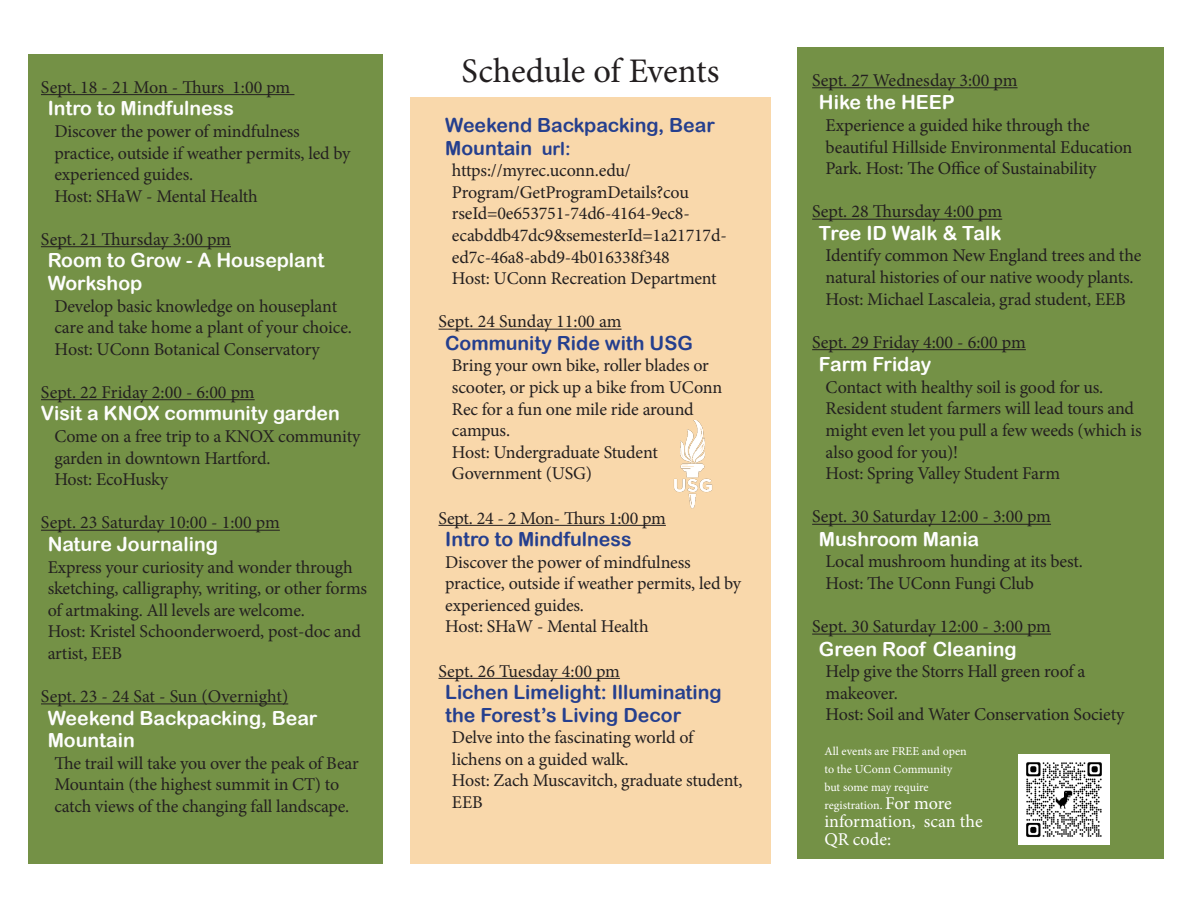
<style>
.page{position:relative;width:1188px;height:918px;background:#fff}
.page>*{position:absolute;margin:0;border:0;box-sizing:border-box;transform-origin:0 0}
.t1{font:34.5px "Minion Pro";letter-spacing:-.005em;color:#231f20}
.t2{font:19.5px/22.5px "Arial Rounded MT Bold";color:#fff}
.t3{font:19.5px/22.5px "Arial Rounded MT Bold";color:#253f8e}
.t4{font:18px/21.6px "Minion Pro";letter-spacing:-.01em;color:#231f20}
.t5{font:18px/18px "Minion Pro";color:#fff}
.t6{font:12px/18px "Minion Pro";color:#fff}
.s1{font-size:18px}
</style>
<div class="page">
<div style="left:410px;top:96px;width:361px;height:768px;background:#f9d8ab"></div>
<div style="left:797px;top:47px;width:367px;height:812px;background:#749146"></div>
<div style="left:28px;top:54px;width:355px;height:810px;background:#749146"></div>
<hr style="left:41px;top:94px;width:253px;height:1px;background:#231f20">
<hr style="left:41px;top:246px;width:190px;height:1px;background:#231f20">
<hr style="left:41px;top:399px;width:214px;height:1px;background:#231f20">
<hr style="left:41px;top:530px;width:239px;height:1px;background:#231f20">
<hr style="left:41px;top:703px;width:247px;height:1px;background:#231f20">
<hr style="left:812px;top:87px;width:206px;height:1px;background:#231f20">
<hr style="left:812px;top:219px;width:190px;height:1px;background:#231f20">
<hr style="left:812px;top:349px;width:214px;height:1px;background:#231f20">
<hr style="left:812px;top:524px;width:239px;height:1px;background:#231f20">
<hr style="left:812px;top:634px;width:239px;height:1px;background:#231f20">
<hr style="left:438px;top:329px;width:184px;height:1px;background:#231f20">
<hr style="left:438px;top:525px;width:228px;height:1px;background:#231f20">
<hr style="left:438px;top:678px;width:182px;height:1px;background:#231f20">
<img style="left:1019px;top:754px;width:90px;height:91px">
<img style="left:674px;top:421px;width:39px;height:88px">
<p class="t4" style="left:41px;top:76px;width:251px">Sept. 18 - 21 Mon - Thurs 1:00 pm</p>
<p class="t2" style="left:48px;top:97px;width:188px">Intro to Mindfulness</p>
<p class="t4" style="left:54px;top:120px;width:297px">Discover the power of mindfulness practice, outside if weather permits, led by experienced guides.<br>Host: SHaW - Mental Health</p>
<p class="t4" style="left:41px;top:228px;width:192px">Sept. 21 Thursday 3:00 pm</p>
<p class="t2" style="left:48px;top:249px;width:278px">Room to Grow - A Houseplant<br>Workshop</p>
<p class="t4" style="left:54px;top:295px;width:299px">Develop basic knowledge on houseplant care and take home a plant of your choice.<br>Host: UConn Botanical Conservatory</p>
<p class="t4" style="left:41px;top:381px;width:215px">Sept. 22 Friday 2:00 - 6:00 pm</p>
<p class="t2" style="left:41px;top:402px;width:301px">Visit a KNOX community garden</p>
<p class="t4" style="left:54px;top:426px;width:307px">Come on a free trip to a KNOX community garden in downtown Hartford.<br>Host: EcoHusky</p>
<p class="t4" style="left:41px;top:512px;width:240px">Sept. 23 Saturday 10:00 - 1:00 pm</p>
<p class="t2" style="left:48px;top:533px;width:172px">Nature Journaling</p>
<p class="t4" style="left:48px;top:556px;width:321px">Express your curiosity and wonder through sketching, calligraphy, writing, or other forms of artmaking. All levels are welcome.<br>Host: Kristel Schoonderwoerd, post-doc and artist, EEB</p>
<p class="t4" style="left:41px;top:686px;width:249px">Sept. 23 - 24 Sat - Sun (Overnight)</p>
<p class="t2" style="left:48px;top:706px;width:271px">Weekend Backpacking, Bear<br>Mountain</p>
<p class="t4" style="left:54px;top:752px;width:306px">The trail will take you over the peak of Bear<br>Mountain (the highest summit in CT) to catch views of the changing fall landscape.</p>
<p class="t1" style="left:462px;top:48px;width:259px">Schedule of Events</p>
<p class="t3" style="left:445px;top:114px;width:271px">Weekend Backpacking, Bear<br>Mountain <span class="s1">url:</span></p>
<p class="t4" style="left:452px;top:160px;width:276px">https://myrec.uconn.edu/ Program/GetProgramDetails?cou rseId=0e653751-74d6-4164-9ec8- ecabddb47dc9&amp;semesterId=1a21717d&shy;ed7c-46a8-abd9-4b016338f348</p>
<p class="t4" style="left:452px;top:268px;width:266px">Host: UConn Recreation Department</p>
<p class="t4" style="left:438px;top:311px;width:185px">Sept. 24 Sunday 11:00 am</p>
<p class="t3" style="left:445px;top:331px;width:249px">Community Ride with USG</p>
<p class="t4" style="left:452px;top:355px;width:272px">Bring your own bike, roller blades or scooter, or pick up a bike from UConn<br>Rec for a fun one mile ride around campus.</p>
<p class="t4" style="left:452px;top:441px;width:207px">Host: Undergraduate Student<br>Government (USG)</p>
<p class="t4" style="left:438px;top:507px;width:229px">Sept. 24 - 2 Mon- Thurs 1:00 pm</p>
<p class="t3" style="left:445px;top:528px;width:188px">Intro to Mindfulness</p>
<p class="t4" style="left:445px;top:551px;width:297px">Discover the power of mindfulness practice, outside if weather permits, led by experienced guides.</p>
<p class="t4" style="left:445px;top:616px;width:205px">Host: SHaW - Mental Health</p>
<p class="t4" style="left:438px;top:660px;width:183px">Sept. 26 Tuesday 4:00 pm</p>
<p class="t3" style="left:445px;top:681px;width:278px">Lichen Limelight: Illuminating the Forest’s Living Decor</p>
<p class="t4" style="left:452px;top:727px;width:243px">Delve into the fascinating world of lichens on a guided walk.</p>
<p class="t4" style="left:452px;top:770px;width:292px">Host: Zach Muscavitch, graduate student,<br>EEB</p>
<p class="t4" style="left:812px;top:70px;width:207px">Sept. 27 Wednesday 3:00 pm</p>
<p class="t2" style="left:819px;top:91px;width:137px">Hike the HEEP</p>
<p class="t4" style="left:826px;top:115px;width:308px">Experience a guided hike through the beautiful Hillside Environmental Education<br>Park. Host: The Office of Sustainability</p>
<p class="t4" style="left:812px;top:201px;width:192px">Sept. 28 Thursday 4:00 pm</p>
<p class="t2" style="left:819px;top:221px;width:184px">Tree ID Walk &amp; Talk</p>
<p class="t4" style="left:826px;top:245px;width:317px">Identify common New England trees and the natural histories of our native woody plants.</p>
<p class="t4" style="left:826px;top:288px;width:302px">Host: Michael Lascaleia, grad student, EEB</p>
<p class="t4" style="left:812px;top:331px;width:215px">Sept. 29 Friday 4:00 - 6:00 pm</p>
<p class="t2" style="left:819px;top:353px;width:114px">Farm Friday</p>
<p class="t4" style="left:826px;top:376px;width:318px">Contact with healthy soil is good for us.<br>Resident student farmers will lead tours and might even let you pull a few weeds (which is also good for you)!</p>
<p class="t4" style="left:826px;top:463px;width:236px">Host: Spring Valley Student Farm</p>
<p class="t4" style="left:812px;top:506px;width:240px">Sept. 30 Saturday 12:00 - 3:00 pm</p>
<p class="t2" style="left:819px;top:527px;width:162px">Mushroom Mania</p>
<p class="t4" style="left:826px;top:551px;width:259px">Local mushroom hunding at its best.</p>
<p class="t4" style="left:826px;top:573px;width:210px">Host: The UConn Fungi Club</p>
<p class="t4" style="left:812px;top:616px;width:240px">Sept. 30 Saturday 12:00 - 3:00 pm</p>
<p class="t2" style="left:819px;top:637px;width:199px">Green Roof Cleaning</p>
<p class="t4" style="left:826px;top:661px;width:261px">Help give the Storrs Hall green roof a makeover.</p>
<p class="t4" style="left:826px;top:704px;width:300px">Host: Soil and Water Conservation Society</p>
<p class="t6" style="left:824px;top:742px;width:144px">All events are FREE and open to the UConn Community but some may require registration. <span class="s1">For more</span></p>
<p class="t5" style="left:824px;top:812px;width:160px">information, scan the<br>QR code:</p>
</div>
